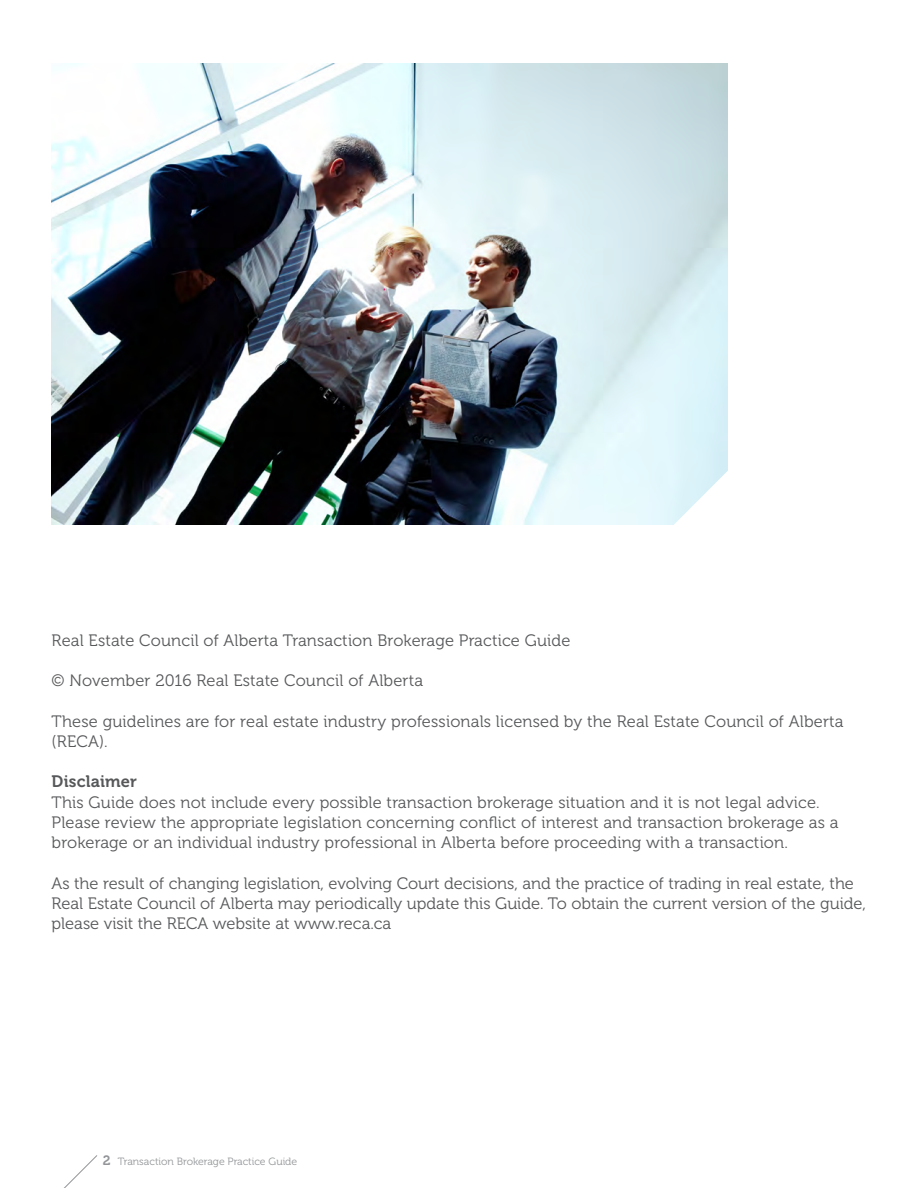
<style>
.page{position:relative;width:918px;height:1188px;background:#fff}
.page>*{position:absolute;margin:0;border:0;box-sizing:border-box;transform-origin:0 0}
.t1{font:16.5px/20.2px "Museo 300";letter-spacing:.01em;color:#57585a}
.t2{font:16.5px "Museo 700";letter-spacing:.01em;color:#57585a}
.t3{font:10.5px "Museo 300";color:#939598}
.s1{font-family:"Museo 700";font-size:13.5px}
</style>
<div class="page">
<svg style="left:64px;top:1155px;width:34px;height:33px"></svg>
<img style="left:51px;top:64px;width:676px;height:461px">
<svg style="left:658px;top:468px;width:70px;height:57px"></svg>
<p class="t1" style="left:52px;top:630px;width:520px">Real Estate Council of Alberta Transaction Brokerage Practice Guide</p>
<p class="t1" style="left:52px;top:671px;width:373px">© November 2016 Real Estate Council of Alberta</p>
<p class="t1" style="left:52px;top:711px;width:793px">These guidelines are for real estate industry professionals licensed by the Real Estate Council of Alberta (RECA).</p>
<p class="t2" style="left:52px;top:773px;width:87px">Disclaimer</p>
<p class="t1" style="left:52px;top:792px;width:788px">This Guide does not include every possible transaction brokerage situation and it is not legal advice.<br>Please review the appropriate legislation concerning conflict of interest and transaction brokerage as a brokerage or an individual industry professional in Alberta before proceeding with a transaction.</p>
<p class="t1" style="left:52px;top:873px;width:816px">As the result of changing legislation, evolving Court decisions, and the practice of trading in real estate, the<br>Real Estate Council of Alberta may periodically update this Guide. To obtain the current version of the guide, please visit the RECA website at www.reca.ca</p>
<p class="t3" style="left:103px;top:1156px;width:196px"><span class="s1">2</span> Transaction Brokerage Practice Guide</p>
</div>
